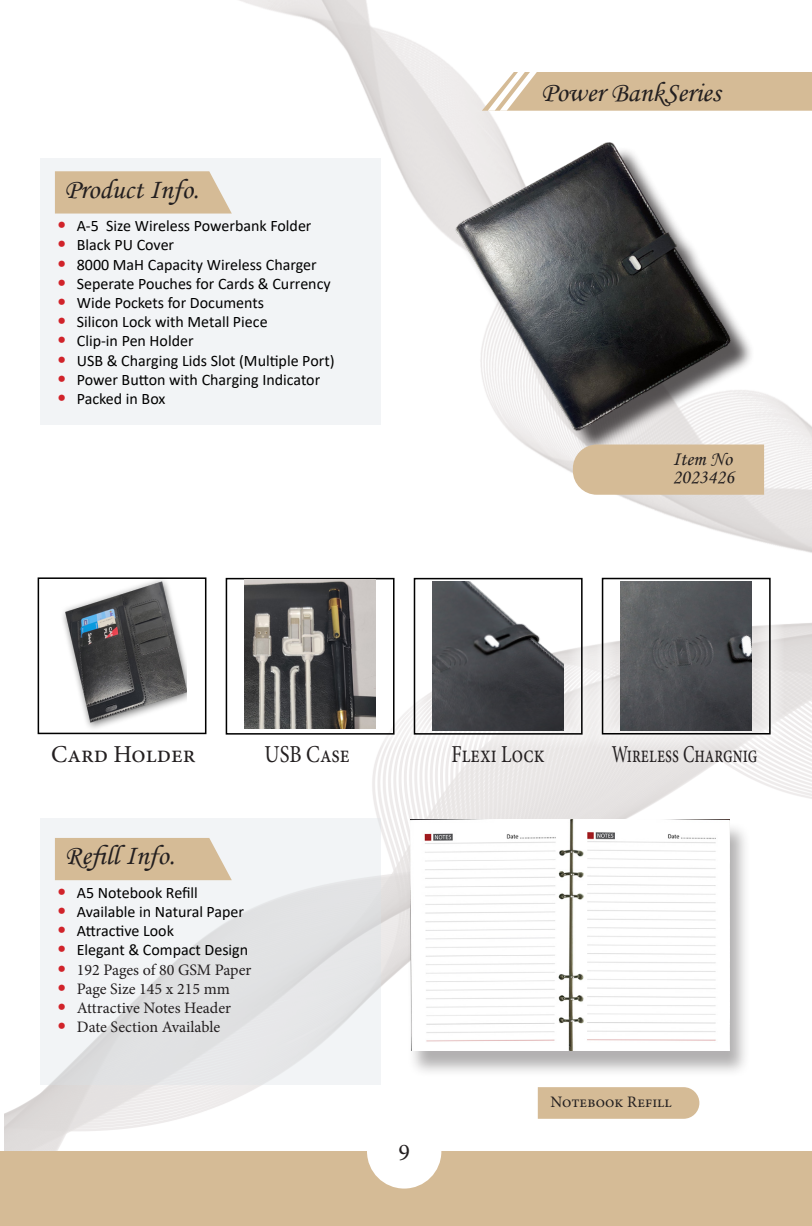
<style>
.page{position:relative;width:812px;height:1226px;background:#fff}
.page>*{position:absolute;margin:0;border:0;box-sizing:border-box;transform-origin:0 0}
.t1{font:28px "Monotype Corsiva";color:#231f20}
.t2{font:24.4px "Minion Pro";color:#231f20;scale:.7 1}
.t3{font:24.4px "Minion Pro";color:#231f20}
.t4{font:24.4px "Minion Pro";color:#231f20;scale:.8 1}
.t5{font:24.4px "Minion Pro";color:#231f20;scale:.85 1}
.t6{font:24px "Minion Pro";color:#231f20}
.t7{font:20px "Monotype Corsiva";color:#231f20}
.t8{font:16px "Calibri";color:#000}
.t9{font:16px "Minion Pro";color:#231f20}
.s1{font-size:20px;color:#d1232a}
.s2{font-family:"Calibri";font-size:20px;color:#d1232a}
</style>
<div class="page">
<img style="left:5px;top:0;width:807px;height:1151px">
<div style="left:0;top:1151px;width:812px;height:75px;background:#d5bb96"></div>
<div style="left:367px;top:1114px;width:74px;height:74px;background:#fff;border-radius:50%"></div>
<svg style="left:476px;top:72px;width:336px;height:39px;background:#d9c2a1"></svg>
<div style="left:40px;top:158px;width:341px;height:267px;background:#f2f4f6"></div>
<svg style="left:40px;top:818px;width:341px;height:266px;fill:#f2f4f6"></svg>
<div style="left:460px;top:146px;width:295px;height:308px;background:#231f20;opacity:.75"></div>
<img style="left:438px;top:125px;width:311px;height:323px">
<div style="left:573px;top:444px;width:191px;height:51px;background:#d5bb96"></div>
<svg style="left:26px;top:171px;width:206px;height:43px"></svg>
<svg style="left:26px;top:838px;width:212px;height:42px"></svg>
<div style="left:406px;top:822px;width:344px;height:255px;background:#231f20;opacity:.35"></div>
<img style="left:410px;top:819px;width:320px;height:231px">
<svg style="left:538px;top:1087px;width:161px;height:32px;background:#d6bd99"></svg>
<div style="left:23px;top:563px;width:198px;height:185px;background:#fff"></div>
<div style="left:38px;top:577px;width:168px;height:157px;border:2px solid #000"></div>
<img style="left:60px;top:577px;width:127px;height:158px">
<div style="left:211px;top:564px;width:198px;height:185px;background:#fff"></div>
<div style="left:226px;top:578px;width:168px;height:157px;border:2px solid #000"></div>
<img style="left:244px;top:580px;width:132px;height:148px">
<svg style="left:399px;top:564px;width:188px;height:185px"></svg>
<div style="left:414px;top:578px;width:168px;height:157px;border:2px solid #000"></div>
<img style="left:432px;top:582px;width:132px;height:148px">
<svg style="left:587px;top:563px;width:198px;height:186px"></svg>
<div style="left:602px;top:578px;width:168px;height:156px;border:2px solid #000"></div>
<img style="left:620px;top:582px;width:132px;height:148px">
<p class="t1" style="left:65px;top:172px;width:136px">Product Info.</p>
<p class="t8" style="left:57px;top:215px;width:256px"><span class="s1">•</span> A-5 Size Wireless Powerbank Folder</p>
<p class="t8" style="left:57px;top:234px;width:119px"><span class="s1">•</span> Black PU Cover</p>
<p class="t8" style="left:57px;top:253px;width:261px"><span class="s1">•</span> 8000 MaH Capacity Wireless Charger</p>
<p class="t8" style="left:57px;top:272px;width:275px"><span class="s1">•</span> Seperate Pouches for Cards &amp; Currency</p>
<p class="t8" style="left:57px;top:292px;width:208px"><span class="s1">•</span> Wide Pockets for Documents</p>
<p class="t8" style="left:57px;top:311px;width:212px"><span class="s1">•</span> Silicon Lock with Metall Piece</p>
<p class="t8" style="left:57px;top:330px;width:138px"><span class="s1">•</span> Clip-in Pen Holder</p>
<p class="t8" style="left:57px;top:349px;width:279px"><span class="s1">•</span> USB &amp; Charging Lids Slot (Multiple Port)</p>
<p class="t8" style="left:57px;top:368px;width:265px"><span class="s1">•</span> Power Button with Charging Indicator</p>
<p class="t8" style="left:57px;top:388px;width:110px"><span class="s1">•</span> Packed in Box</p>
<p class="t1" style="left:541px;top:75px;width:181px">Power BankSeries</p>
<p class="t7" style="left:672px;top:446px;width:61px">Item No</p>
<p class="t7" style="left:672px;top:464px;width:63px">2023426</p>
<p class="t3" style="left:51px;top:738px;width:146px">Card Holder</p>
<p class="t5" style="left:265px;top:738px;width:102px">USB Case</p>
<p class="t4" style="left:451px;top:738px;width:118px">Flexi Lock</p>
<p class="t2" style="left:612px;top:738px;width:210px">Wireless Chargnig</p>
<p class="t1" style="left:65px;top:839px;width:112px">Refill Info.</p>
<p class="t8" style="left:57px;top:881px;width:142px"><span class="s1">•</span> A5 Notebook Refill</p>
<p class="t8" style="left:57px;top:901px;width:189px"><span class="s1">•</span> Available in Natural Paper</p>
<p class="t8" style="left:57px;top:920px;width:118px"><span class="s1">•</span> Attractive Look</p>
<p class="t8" style="left:57px;top:939px;width:193px"><span class="s1">•</span> Elegant &amp; Compact Design</p>
<p class="t9" style="left:57px;top:959px;width:196px"><span class="s2">•</span> 192 Pages of 80 GSM Paper</p>
<p class="t9" style="left:57px;top:978px;width:174px"><span class="s2">•</span> Page Size 145 x 215 mm</p>
<p class="t9" style="left:57px;top:997px;width:176px"><span class="s2">•</span> Attractive Notes Header</p>
<p class="t9" style="left:57px;top:1016px;width:165px"><span class="s2">•</span> Date Section Available</p>
<p class="t6" style="left:398px;top:1136px;width:13px">9</p>
<p class="t9" style="left:550px;top:1091px;width:123px">Notebook Refill</p>
</div>
